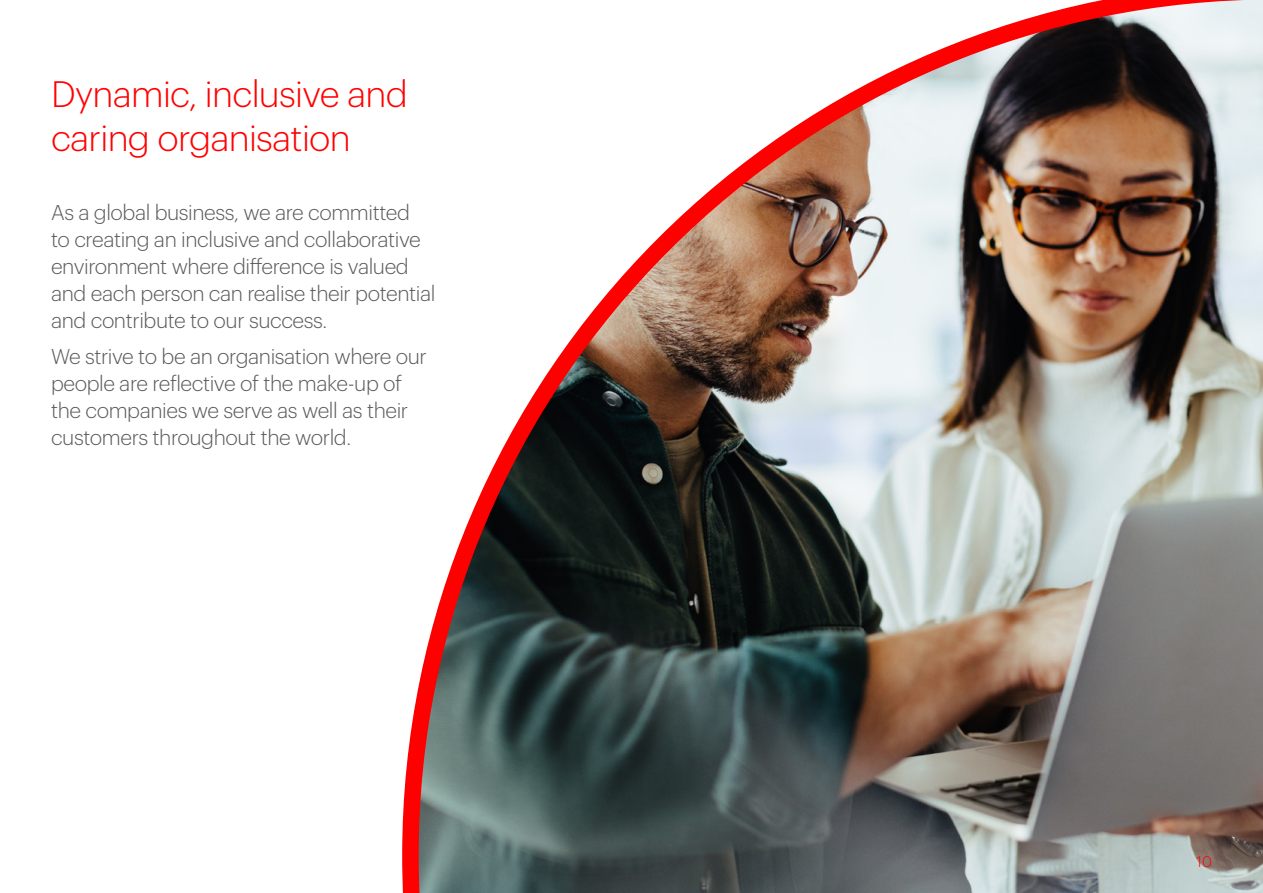
<style>
.page{position:relative;width:1263px;height:893px;background:#fff}
.page>*{position:absolute;margin:0;border:0;box-sizing:border-box;transform-origin:0 0}
.t1{font:300 36px/43.2px "Graphik";letter-spacing:-.02em;color:#f00}
.t2{font:300 21px/27px "Graphik";letter-spacing:-.02em;color:#5a5a5a}
.t3{font:300 15px "Graphik";color:#f00}
</style>
<div class="page">
<img style="left:402px;top:0;width:861px;height:893px">
<h1 class="t1" style="left:51px;top:70px;width:358px">Dynamic, inclusive and caring organisation</h1>
<p class="t2" style="left:51px;top:197px;width:386px">As a global business, we are committed<br>to creating an inclusive and collaborative environment where difference is valued and each person can realise their potential and contribute to our success.</p>
<p class="t2" style="left:51px;top:341px;width:377px">We strive to be an organisation where our people are reflective of the make-up of the companies we serve as well as their customers throughout the world.</p>
<p class="t3" style="left:1196px;top:850px;width:17px">10</p>
</div>
